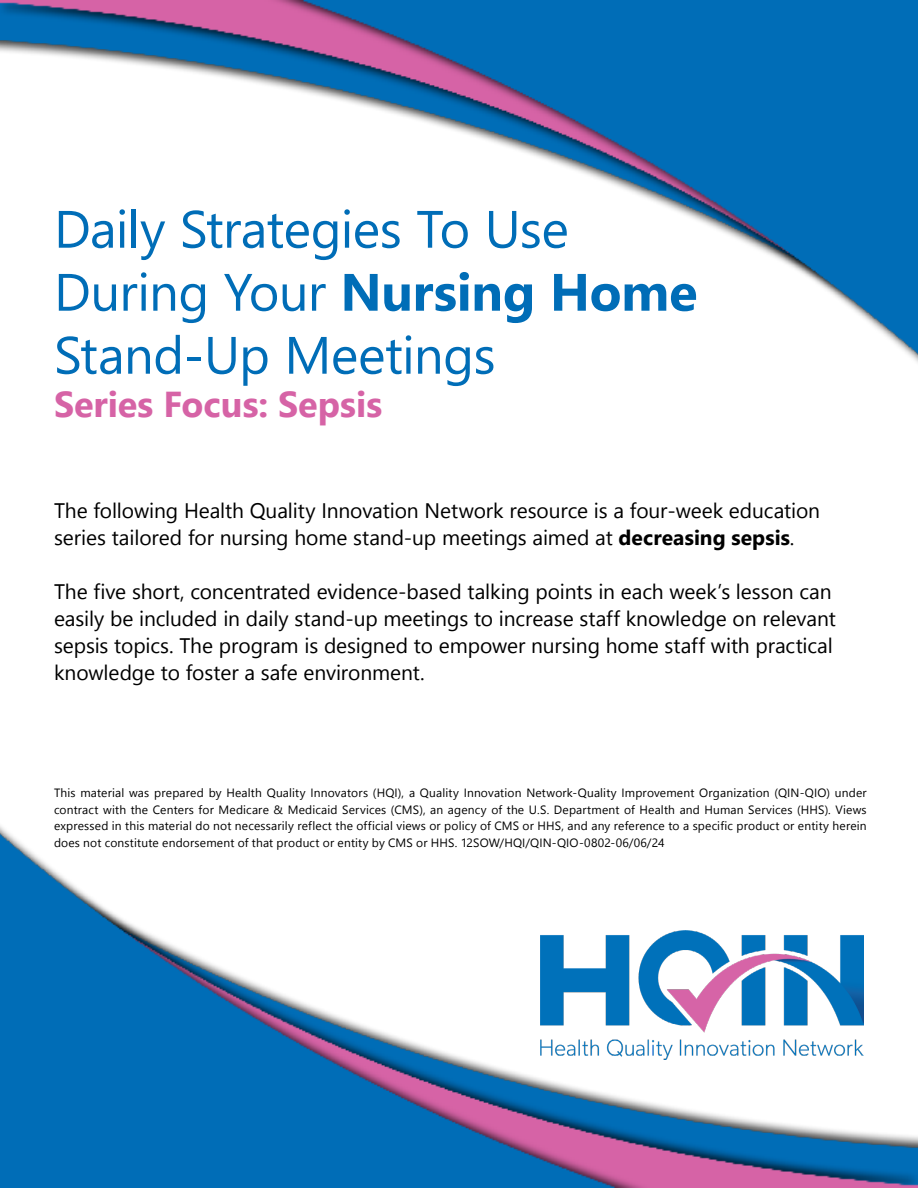
<style>
.page{position:relative;width:918px;height:1188px;background:#fff}
.page>*{position:absolute;margin:0;border:0;box-sizing:border-box;transform-origin:0 0}
.t1{font:52.5px "Nirmala UI";letter-spacing:-.015em;color:#006db7}
.t2{font:700 52.5px "Nirmala UI";letter-spacing:-.005em;color:#006db7}
.t3{font:700 36px "Nirmala UI";color:#d663a6}
.t4{font:21px/27px "Nirmala UI";letter-spacing:-.005em;color:#000}
.t5{font:12px/16.5px "Nirmala UI";letter-spacing:.01em;color:#000;text-align:justify}
.s1{font-weight:400}
.s2{font-weight:700}
</style>
<div class="page">
<img style="left:0;top:826px;width:918px;height:362px">
<img style="left:0;top:0;width:918px;height:362px">
<img style="left:540px;top:931px;width:324px;height:128px">
<p class="t1" style="left:54px;top:186px;width:516px">Daily Strategies To Use</p>
<p class="t2" style="left:54px;top:249px;width:645px"><span class="s1">During Your</span> Nursing Home</p>
<p class="t1" style="left:54px;top:312px;width:443px">Stand-Up Meetings</p>
<p class="t3" style="left:54px;top:375px;width:330px">Series Focus: Sepsis</p>
<p class="t4" style="left:54px;top:496px;width:768px">The following Health Quality Innovation Network resource is a four-week education series tailored for nursing home stand-up meetings aimed at <span class="s2">decreasing sepsis</span>.</p>
<p class="t4" style="left:54px;top:577px;width:783px">The five short, concentrated evidence-based talking points in each week’s lesson can easily be included in daily stand-up meetings to increase staff knowledge on relevant sepsis topics. The program is designed to empower nursing home staff with practical knowledge to foster a safe environment.</p>
<p class="t5" style="left:54px;top:784px;width:814px">This material was prepared by Health Quality Innovators (HQI), a Quality Innovation Network-Quality Improvement Organization (QIN-QIO) under contract with the Centers for Medicare &amp; Medicaid Services (CMS), an agency of the U.S. Department of Health and Human Services (HHS). Views expressed in this material do not necessarily reflect the official views or policy of CMS or HHS, and any reference to a specific product or entity herein does not constitute endorsement of that product or entity by CMS or HHS. 12SOW/HQI/QIN-QIO-0802-06/06/24</p>
</div>
